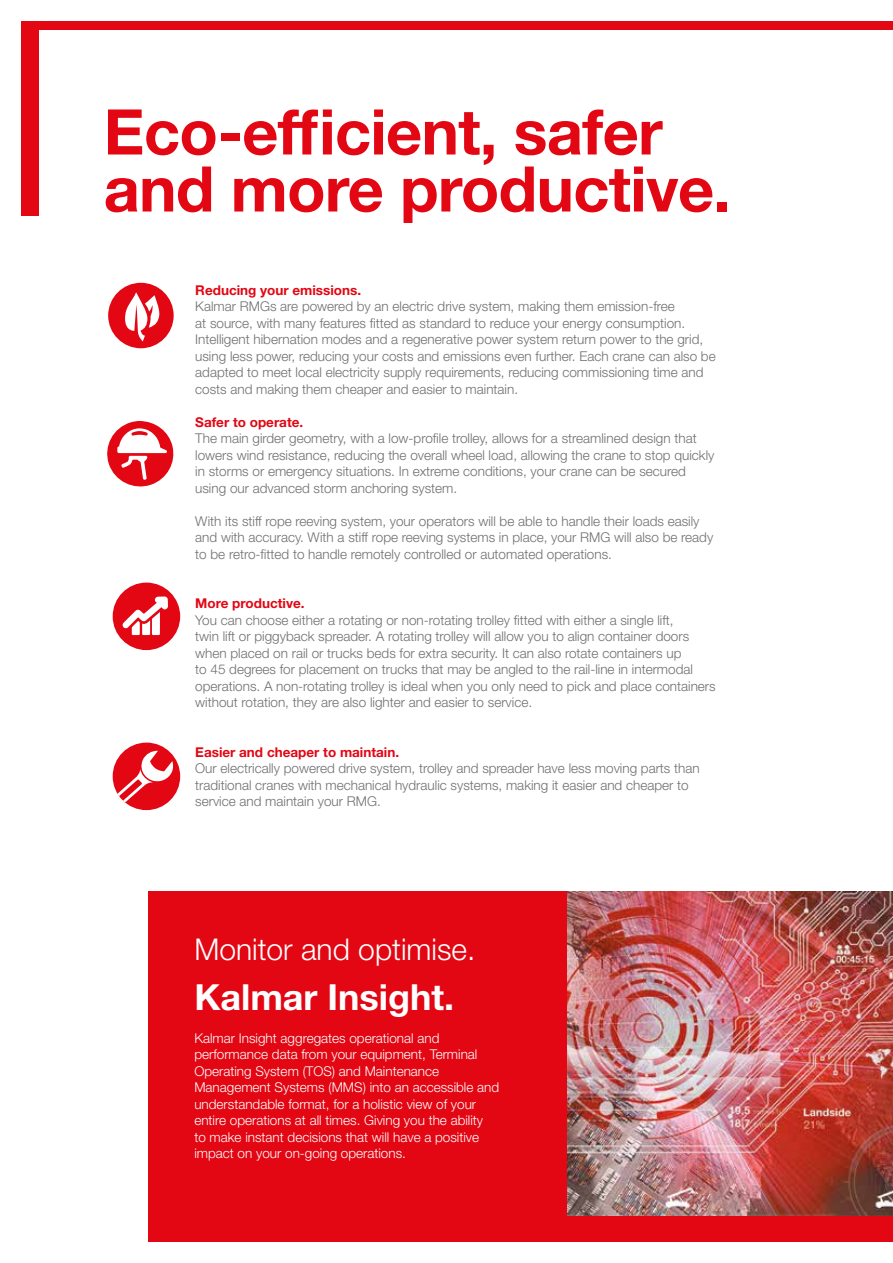
<style>
.page{position:relative;width:893px;height:1263px;background:#fff}
.page>*{position:absolute;margin:0;border:0;box-sizing:border-box;transform-origin:0 0}
.t1{font:700 63px/57px "Helvetica Neue LT Std";letter-spacing:-.01em;color:#e30613}
.t2{font:700 36px "Helvetica Neue LT Std";color:#fff}
.t3{font:300 30px "Helvetica Neue LT Std";color:#fff}
.t4{font:300 13.5px/16.5px "Helvetica Neue LT Std";color:#706f6f}
.t5{font:300 13.5px/16.5px "Helvetica Neue LT Std";color:#fff}
.t6{font:700 13.5px "Helvetica Neue LT Std";color:#e30613}
</style>
<div class="page">
<img style="left:567px;top:891px;width:326px;height:325px">
<div style="left:21px;top:21px;width:872px;height:9px;background:#e30613"></div>
<div style="left:148px;top:1216px;width:745px;height:26px;background:#e30613"></div>
<div style="left:108px;top:283px;width:66px;height:65px;background:#e30613;border-radius:50%"></div>
<svg style="left:125px;top:292px;width:35px;height:49px"></svg>
<svg style="left:107px;top:421px;width:67px;height:66px"></svg>
<div style="left:113px;top:583px;width:67px;height:67px;background:#e30613;border-radius:50%"></div>
<div style="left:132px;top:617px;width:8px;height:18px;background:#fff"></div>
<div style="left:142px;top:616px;width:8px;height:19px;background:#fff"></div>
<div style="left:152px;top:605px;width:8px;height:30px;background:#fff"></div>
<svg style="left:119px;top:594px;width:49px;height:37px"></svg>
<div style="left:113px;top:743px;width:67px;height:67px;background:#e30613;border-radius:50%"></div>
<svg style="left:117px;top:750px;width:56px;height:52px"></svg>
<div style="left:21px;top:21px;width:17px;height:195px;background:#e30613"></div>
<div style="left:148px;top:891px;width:419px;height:329px;background:#e30613"></div>
<h1 class="t1" style="left:104px;top:102px;width:629px">Eco-efficient, safer and more productive.</h1>
<p class="t6" style="left:195px;top:281px;width:167px">Reducing your emissions.</p>
<p class="t4" style="left:195px;top:298px;width:522px">Kalmar RMGs are powered by an electric drive system, making them emission-free<br>at source, with many features fitted as standard to reduce your energy consumption.<br>Intelligent hibernation modes and a regenerative power system return power to the grid, using less power, reducing your costs and emissions even further. Each crane can also be adapted to meet local electricity supply requirements, reducing commissioning time and costs and making them cheaper and easier to maintain.</p>
<p class="t6" style="left:195px;top:413px;width:110px">Safer to operate.</p>
<p class="t4" style="left:195px;top:430px;width:521px">The main girder geometry, with a low-profile trolley, allows for a streamlined design that lowers wind resistance, reducing the overall wheel load, allowing the crane to stop quickly in storms or emergency situations. In extreme conditions, your crane can be secured using our advanced storm anchoring system.</p>
<p class="t4" style="left:195px;top:512px;width:519px">With its stiff rope reeving system, your operators will be able to handle their loads easily and with accuracy. With a stiff rope reeving systems in place, your RMG will also be ready to be retro-fitted to handle remotely controlled or automated operations.</p>
<p class="t6" style="left:195px;top:595px;width:111px">More productive.</p>
<p class="t4" style="left:195px;top:611px;width:522px">You can choose either a rotating or non-rotating trolley fitted with either a single lift,<br>twin lift or piggyback spreader. A rotating trolley will allow you to align container doors when placed on rail or trucks beds for extra security. It can also rotate containers up<br>to 45 degrees for placement on trucks that may be angled to the rail-line in intermodal operations. A non-rotating trolley is ideal when you only need to pick and place containers without rotation, they are also lighter and easier to service.</p>
<p class="t6" style="left:195px;top:743px;width:205px">Easier and cheaper to maintain.</p>
<p class="t4" style="left:195px;top:760px;width:506px">Our electrically powered drive system, trolley and spreader have less moving parts than traditional cranes with mechanical hydraulic systems, making it easier and cheaper to service and maintain your RMG.</p>
<h3 class="t3" style="left:194px;top:931px;width:283px">Monitor and optimise.</h3>
<h2 class="t2" style="left:194px;top:975px;width:261px">Kalmar Insight.</h2>
<p class="t5" style="left:194px;top:1030px;width:306px">Kalmar Insight aggregates operational and performance data from your equipment, Terminal Operating System (TOS) and Maintenance Management Systems (MMS) into an accessible and understandable format, for a holistic view of your entire operations at all times. Giving you the ability<br>to make instant decisions that will have a positive impact on your on-going operations.</p>
</div>
